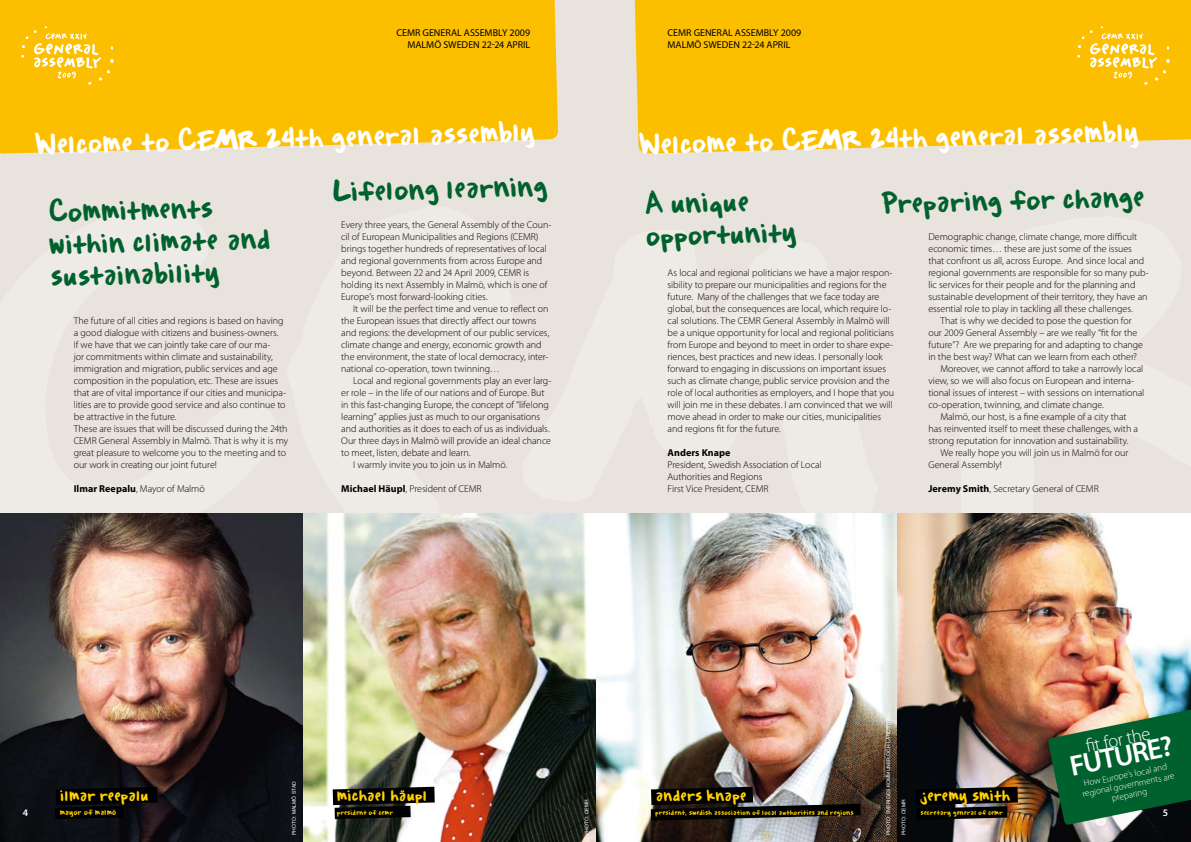
<style>
.page{position:relative;width:1191px;height:842px;background:#e8e3dc}
.page>*{position:absolute;margin:0;border:0;box-sizing:border-box;transform-origin:0 0}
.t1{font:32px/32px "CCRE Handwriting";color:#00612e}
.t2{font:32px "CCRE Handwriting";color:#fff}
.t3{font:600 28.8px "Myriad Pro";color:#fff}
.t4{font:300 18.7px "Myriad Pro";color:#fff}
.t5{font:18px "CCRE Handwriting";letter-spacing:-.005em;color:#ffd300}
.t6{font:300 10px/12px "Myriad Pro";letter-spacing:-.005em;color:#000}
.t7{font:10px/12px "Myriad Pro";color:#000;text-align:right}
.t8{font:700 10px "Myriad Pro";letter-spacing:.01em;color:#000}
.t9{font:600 10px "Myriad Pro";color:#fff}
.t10{font:300 9.1px/10.1px "Myriad Pro";color:#fff;text-align:center}
.t11{font:9px "CCRE Handwriting";letter-spacing:.01em;color:#ffd300}
.t12{font:8px "CCRE Handwriting";letter-spacing:.015em;color:#ffd300}
.t13{font:5px "Helvetica";letter-spacing:.01em;color:#fff}
.s1{font-weight:700}
</style>
<div class="page">
<div style="left:634px;top:0;width:557px;height:154px;background:#fcbf00"></div>
<div style="left:0;top:0;width:558px;height:154px;background:#fcbf00"></div>
<svg style="left:34px;top:26px;width:80px;height:59px;background:#fcca2c"></svg>
<svg style="left:1077px;top:26px;width:92px;height:59px;background:#fcc827"></svg>
<img style="left:597px;top:514px;width:594px;height:328px">
<img style="left:302px;top:514px;width:293px;height:328px">
<img style="left:0;top:514px;width:302px;height:328px">
<svg style="left:651px;top:787px;width:209px;height:34px;background:#353130"></svg>
<svg style="left:916px;top:787px;width:102px;height:33px;background:#191512"></svg>
<svg style="left:55px;top:787px;width:103px;height:32px;background:#050406"></svg>
<svg style="left:333px;top:787px;width:102px;height:32px;background:#2b2b2b"></svg>
<svg style="left:1047px;top:705px;width:144px;height:120px;background:#2d6942"></svg>
<p class="t7" style="left:396px;top:26px;width:135px">CEMR GENERAL ASSEM BLY 2009<br>MALMÖ SWEDEN 22-24 APRIL</p>
<p class="t7" style="left:667px;top:26px;width:135px;text-align:left">CEMR GENERAL ASSEM BLY 2009<br>MALMÖ SWEDEN 22-24 APRIL</p>
<h1 class="t2" style="left:34px;top:128px;width:502px;rotate:-2deg">Welcome to CEMR 24th generalassembly</h1>
<h1 class="t2" style="left:638px;top:128px;width:502px;rotate:-2deg">Welcome to CEMR 24th generalassembly</h1>
<h1 class="t1" style="left:47px;top:196px;width:222px;rotate:-2deg">Commitments within climate and sustainability</h1>
<p class="t6" style="left:74px;top:315px;width:216px">The future of all cities and regions is based on having a good dialogue with citizens and business-owners.<br>If we have that we can jointly take care of our ma-<br>jor commitments within climate and sustainability, immigration and migration, public services and age composition in the population, etc. These are issues that are of vital importance if our cities and municipa&shy;lities are to provide good service and also continue to be attractive in the future.<br>These are issues that will be discussed during the 24th CEMR General Assembly in Malmö. That is why it is my great pleasure to welcome you to the meeting and to our work in creating our joint future!</p>
<p class="t6" style="left:74px;top:483px;width:133px"><span class="s1">Ilmar Reepalu</span>, Mayor of Malmö</p>
<h1 class="t1" style="left:332px;top:175px;width:216px;rotate:-2deg">Lifelong learning</h1>
<p class="t6" style="left:341px;top:219px;width:212px">Every three years, the General Assembly of the Coun&shy;cil of European Municipalities and Regions (CEMR) brings together hundreds of representatives of local and regional governments from across Europe and beyond. Between 22 and 24 April 2009, CEMR is holding its next Assembly in Malmö, which is one of Europe’s most forward-looking cities.</p>
<p class="t6" style="left:341px;top:303px;width:210px;text-indent:12px">It will be the perfect time and venue to reflect on the European issues that directly affect our towns and regions: the development of our public services, climate change and energy, economic growth and the environment, the state of local democracy, inter&shy;national co-operation, town twinning…</p>
<p class="t6" style="left:353px;top:375px;width:200px">Local and regional governments play an ever larg-</p>
<p class="t6" style="left:341px;top:387px;width:205px">er role – in the life of our nations and of Europe. But</p>
<p class="t6" style="left:341px;top:399px;width:209px">in this fast-changing Europe, the concept of “lifelong</p>
<p class="t6" style="left:341px;top:411px;width:200px">learning” applies just as much to our organisations</p>
<p class="t6" style="left:341px;top:423px;width:209px">and authorities as it does to each of us as individuals.</p>
<p class="t6" style="left:341px;top:435px;width:211px">Our three days in Malmö will provide an ideal chance</p>
<p class="t6" style="left:341px;top:447px;width:130px">to meet, listen, debate and learn.</p>
<p class="t6" style="left:353px;top:459px;width:155px">I warmly invite you to join us in Malmö.</p>
<p class="t6" style="left:341px;top:483px;width:142px"><span class="s1">Michael Häupl</span>, President of CEMR</p>
<h1 class="t1" style="left:645px;top:187px;width:106px;rotate:-2deg">A unique</h1>
<h1 class="t1" style="left:881px;top:187px;width:265px;rotate:-2deg">Preparing for change</h1>
<h1 class="t1" style="left:645px;top:219px;width:152px;rotate:-2deg">opportunity</h1>
<p class="t6" style="left:928px;top:231px;width:210px">Demographic change, climate change, more difficult</p>
<p class="t6" style="left:928px;top:243px;width:205px">economic times… these are just some of the issues</p>
<p class="t6" style="left:928px;top:255px;width:217px">that confront us all, across Europe. And since local and</p>
<p class="t6" style="left:928px;top:267px;width:222px">regional governments are responsible for so many pub-</p>
<p class="t6" style="left:928px;top:279px;width:208px">lic services for their people and for the planning and</p>
<p class="t6" style="left:928px;top:291px;width:221px">sustainable development of their territory, they have an</p>
<p class="t6" style="left:928px;top:303px;width:205px">essential role to play in tackling all these challenges.</p>
<p class="t6" style="left:940px;top:315px;width:193px">That is why we decided to pose the question for</p>
<p class="t6" style="left:928px;top:327px;width:210px">our 2009 General Assembly – are we really “fit for the</p>
<p class="t6" style="left:928px;top:339px;width:216px">future”? Are we preparing for and adapting to change</p>
<p class="t6" style="left:928px;top:351px;width:210px">in the best way? What can we learn from each other?</p>
<p class="t6" style="left:940px;top:363px;width:204px">Moreover, we cannot afford to take a narrowly local</p>
<p class="t6" style="left:928px;top:375px;width:207px">view, so we will also focus on European and interna-</p>
<p class="t6" style="left:928px;top:387px;width:217px">tional issues of interest – with sessions on international</p>
<p class="t6" style="left:928px;top:399px;width:176px">co-operation, twinning, and climate change.</p>
<p class="t6" style="left:940px;top:411px;width:188px">Malmö, our host, is a fine example of a city that</p>
<p class="t6" style="left:928px;top:423px;width:211px">has reinvented itself to meet these challenges, with a</p>
<p class="t6" style="left:928px;top:435px;width:201px">strong reputation for innovation and sustainability.</p>
<p class="t6" style="left:940px;top:447px;width:189px">We really hope you will join us in Malmö for our</p>
<p class="t6" style="left:928px;top:459px;width:75px">General Assembly!</p>
<p class="t6" style="left:928px;top:483px;width:172px"><span class="s1">Jeremy Smith</span>, Secretary General of CEMR</p>
<p class="t6" style="left:667px;top:267px;width:228px">As local and regional politicians we have a major respon&shy;sibility to prepare our municipalities and regions for the future. Many of the challenges that we face today are global, but the consequences are local, which require lo&shy;cal solutions. The CEMR General Assembly in Malmö will be a unique opportunity for local and regional politicians from Europe and beyond to meet in order to share expe&shy;riences, best practices and new ideas. I personally look forward to engaging in discussions on important issues such as climate change, public service provision and the role of local authorities as employers, and I hope that you will join me in these debates. I am convinced that we will move ahead in order to make our cities, municipalities and regions fit for the future.</p>
<p class="t8" style="left:667px;top:446px;width:64px">Anders Knape</p>
<p class="t6" style="left:667px;top:459px;width:156px">President, Swedish Association of Local<br>Authorities and Regions<br>First Vice President, CEMR</p>
<p class="t13" style="left:884px;top:835px;width:123px;rotate:-90deg">PhoTo: Sveriges kommuner och landsting</p>
<h3 class="t4" style="left:1084px;top:735px;width:67px;rotate:-11deg">fi t for the</h3>
<h2 class="t3" style="left:1067px;top:748px;width:106px;rotate:-11deg">FUTURE?</h2>
<p class="t10" style="left:1079px;top:779px;width:95px;rotate:-12deg">How Europe’s local and regional governments are preparing</p>
<p class="t13" style="left:290px;top:835px;width:55px;rotate:-90deg">PhoTo: Malmö stad</p>
<h3 class="t5" style="left:655px;top:784px;width:93px">anders knape</h3>
<p class="t12" style="left:655px;top:807px;width:200px">president, swedish association of local authorities and regions</p>
<h3 class="t5" style="left:337px;top:784px;width:92px">michael häupl</h3>
<p class="t12" style="left:337px;top:807px;width:57px">president of cemr</p>
<h3 class="t5" style="left:920px;top:784px;width:91px">jeremy smith</h3>
<p class="t12" style="left:920px;top:807px;width:84px">secretary general of cemr</p>
<h3 class="t5" style="left:60px;top:784px;width:90px">ilmar reepalu</h3>
<p class="t11" style="left:60px;top:806px;width:58px">mayor of malmö</p>
<p class="t13" style="left:900px;top:835px;width:37px;rotate:-90deg">PhoTo: CEMR</p>
<p class="t13" style="left:583px;top:835px;width:37px;rotate:-90deg">PhoTo: CEMR</p>
<p class="t9" style="left:23px;top:806px;width:7px">4</p>
<p class="t9" style="left:1163px;top:806px;width:7px">5</p>
</div>
